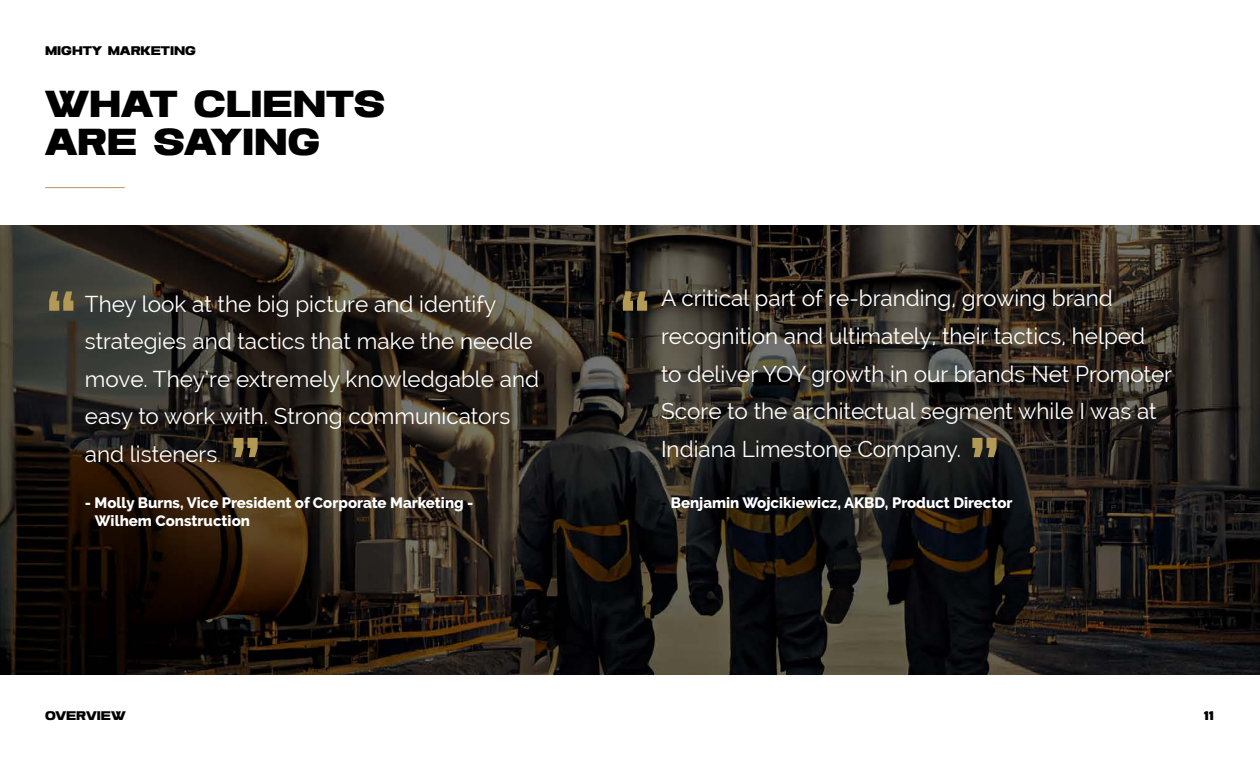
<style>
.page{position:relative;width:1260px;height:765px;background:#fff}
.page>*{position:absolute;margin:0;border:0;box-sizing:border-box;transform-origin:0 0}
.t1{font:700 75px "Raleway";color:#b29956}
.t2{font:37.5px/37.5px "Nofex";color:#000}
.t3{font:22.5px/37.5px "Raleway";color:#fff}
.t4{font:800 15px/18px "Raleway";color:#fff}
.t5{font:12.5px "Nofex";color:#000}
.s1{font-weight:100}
.s2{color:#000}
</style>
<div class="page">
<img style="left:0;top:225px;width:1260px;height:450px">
<hr style="left:45px;top:187px;width:80px;height:1px;background:#b29956">
<p class="t5" style="left:45px;top:43px;width:152px">MIGHTY MARKETING</p>
<h2 class="t2" style="left:45px;top:86px;width:342px">WHAT CLIENTS<br>ARE SAYING</h2>
<p class="t3" style="left:85px;top:285px;width:456px">They look at the big picture and identify strategies and tactics that make the needle move. They’re extremely knowledgable and easy to work with. Strong communicators and listeners<span class="s1">.</span></p>
<p class="t3" style="left:661px;top:280px;width:513px">A critical part of re-branding, growing brand recognition and ultimately, their tactics, helped<br>to deliver YOY growth in our brands Net Promoter Score to the architectual segment while I was at Indiana Limestone Company.</p>
<p class="t4" style="left:95px;top:494px;width:380px;text-indent:-10px">- Molly Burns, Vice President of Corporate Marketing -<br>Wilhem Construction</p>
<p class="t4" style="left:661px;top:494px;width:353px"><span class="s2">-</span> Benjamin Wojcikiewicz, AKBD, Product Director</p>
<h1 class="t1" style="left:45px;top:277px;width:34px">“</h1>
<h1 class="t1" style="left:619px;top:277px;width:34px">“</h1>
<h1 class="t1" style="left:230px;top:424px;width:33px">”</h1>
<h1 class="t1" style="left:968px;top:424px;width:33px">”</h1>
<p class="t5" style="left:45px;top:708px;width:82px">OVERVIEW</p>
<p class="t5" style="left:1204px;top:708px;width:12px">11</p>
</div>
